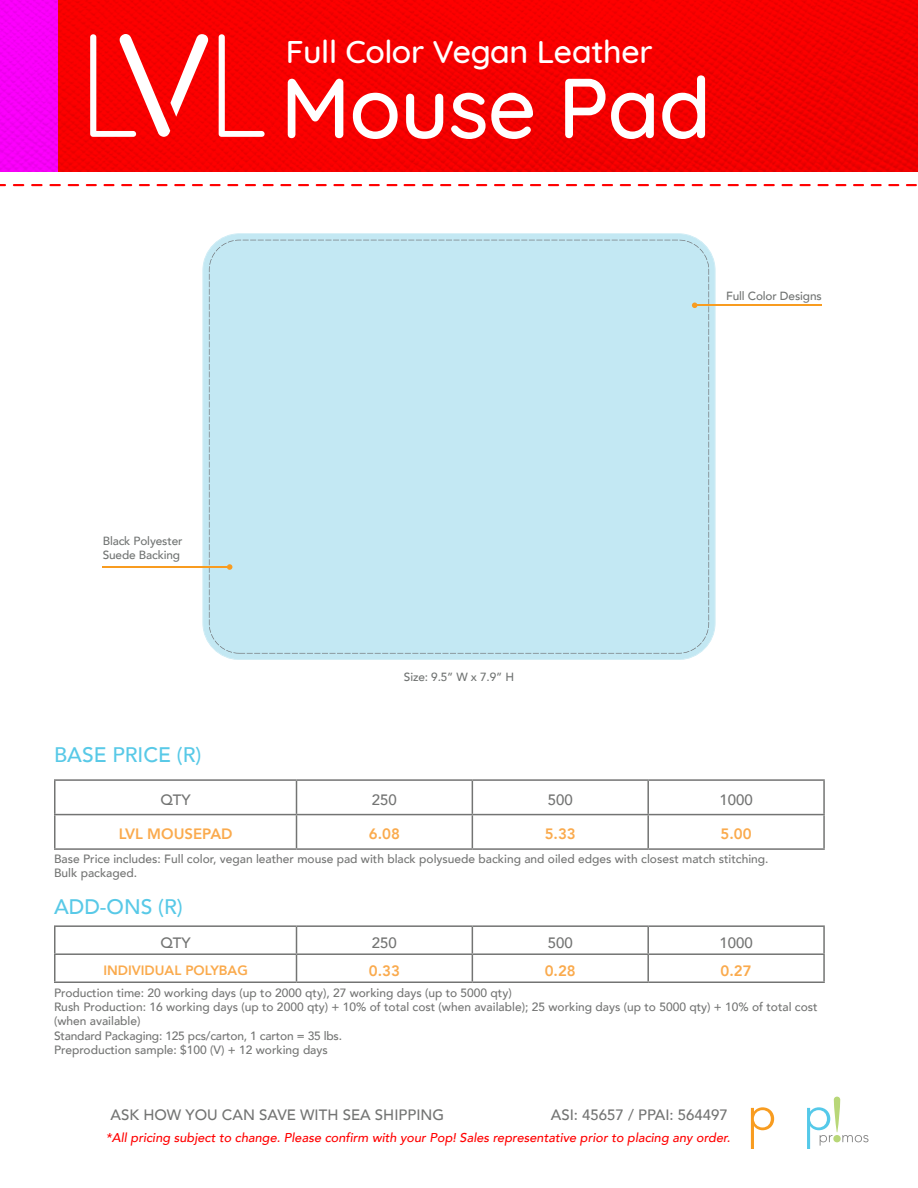
<style>
.page{position:relative;width:918px;height:1188px;background:#fff}
.page>*{position:absolute;margin:0;border:0;box-sizing:border-box;transform-origin:0 0}
.t1{font:500 84.75px "Quicksand";letter-spacing:-.01em;color:#fff}
.t2{font:500 31.95px "Quicksand";letter-spacing:-.01em;color:#fff}
.t3{font:500 21px "Avenir";color:#58c9e7}
.t4{font:500 15px "Avenir";color:#737473}
.t5{font:800 15px "Avenir";color:#faaa4d}
.t6{font:800 13.5px "Avenir";color:#faaa4d}
.t7{font:italic 500 12.75px "Avenir";color:#f00}
.t8{font:500 12px/14.4px "Avenir";color:#737473}
.t9{font:500 11.85px/14.2px "Avenir";letter-spacing:-.01em;color:#707372}
</style>
<div class="page">
<div style="left:203px;top:234px;width:512px;height:425px;background:#c3e8f3;border-radius:36px"></div>
<svg style="left:209px;top:240px;width:500px;height:414px"></svg>
<img style="left:0;top:0;width:918px;height:171px">
<svg style="left:157px;top:184px;width:11px;height:2px"></svg>
<svg style="left:227px;top:184px;width:11px;height:2px"></svg>
<svg style="left:210px;top:184px;width:11px;height:2px"></svg>
<svg style="left:192px;top:184px;width:11px;height:2px"></svg>
<svg style="left:174px;top:184px;width:11px;height:2px"></svg>
<svg style="left:86px;top:184px;width:11px;height:2px"></svg>
<svg style="left:104px;top:184px;width:11px;height:2px"></svg>
<svg style="left:121px;top:184px;width:11px;height:2px"></svg>
<svg style="left:139px;top:184px;width:11px;height:2px"></svg>
<svg style="left:351px;top:184px;width:11px;height:2px"></svg>
<svg style="left:333px;top:184px;width:11px;height:2px"></svg>
<svg style="left:369px;top:184px;width:11px;height:2px"></svg>
<svg style="left:386px;top:184px;width:11px;height:2px"></svg>
<svg style="left:316px;top:184px;width:11px;height:2px"></svg>
<svg style="left:263px;top:184px;width:11px;height:2px"></svg>
<svg style="left:298px;top:184px;width:11px;height:2px"></svg>
<svg style="left:245px;top:184px;width:11px;height:2px"></svg>
<svg style="left:280px;top:184px;width:11px;height:2px"></svg>
<svg style="left:68px;top:184px;width:11px;height:2px"></svg>
<svg style="left:13px;top:184px;width:11px;height:2px"></svg>
<svg style="left:31px;top:184px;width:12px;height:2px"></svg>
<svg style="left:49px;top:184px;width:12px;height:2px"></svg>
<svg style="left:0;top:184px;width:6px;height:2px"></svg>
<svg style="left:512px;top:184px;width:11px;height:2px"></svg>
<svg style="left:530px;top:184px;width:11px;height:2px"></svg>
<svg style="left:494px;top:184px;width:11px;height:2px"></svg>
<svg style="left:548px;top:184px;width:11px;height:2px"></svg>
<svg style="left:584px;top:184px;width:11px;height:2px"></svg>
<svg style="left:566px;top:184px;width:11px;height:2px"></svg>
<svg style="left:602px;top:184px;width:11px;height:2px"></svg>
<svg style="left:422px;top:184px;width:11px;height:2px"></svg>
<svg style="left:404px;top:184px;width:11px;height:2px"></svg>
<svg style="left:476px;top:184px;width:11px;height:2px"></svg>
<svg style="left:440px;top:184px;width:11px;height:2px"></svg>
<svg style="left:458px;top:184px;width:11px;height:2px"></svg>
<svg style="left:782px;top:184px;width:11px;height:2px"></svg>
<svg style="left:764px;top:184px;width:11px;height:2px"></svg>
<svg style="left:728px;top:184px;width:11px;height:2px"></svg>
<svg style="left:799px;top:184px;width:12px;height:2px"></svg>
<svg style="left:746px;top:184px;width:11px;height:2px"></svg>
<svg style="left:620px;top:184px;width:11px;height:2px"></svg>
<svg style="left:817px;top:184px;width:12px;height:2px"></svg>
<svg style="left:710px;top:184px;width:11px;height:2px"></svg>
<svg style="left:656px;top:184px;width:11px;height:2px"></svg>
<svg style="left:638px;top:184px;width:11px;height:2px"></svg>
<svg style="left:692px;top:184px;width:11px;height:2px"></svg>
<svg style="left:674px;top:184px;width:11px;height:2px"></svg>
<svg style="left:871px;top:184px;width:11px;height:2px"></svg>
<svg style="left:888px;top:184px;width:11px;height:2px"></svg>
<svg style="left:853px;top:184px;width:11px;height:2px"></svg>
<svg style="left:906px;top:184px;width:11px;height:2px"></svg>
<svg style="left:835px;top:184px;width:11px;height:2px"></svg>
<svg style="left:219px;top:34px;width:46px;height:103px;background:#f82c2c"></svg>
<svg style="left:90px;top:34px;width:118px;height:103px"></svg>
<hr style="left:695px;top:305px;width:127px;height:1px;background:#f89c20">
<svg style="left:692px;top:303px;width:5px;height:5px"></svg>
<hr style="left:103px;top:566px;width:127px;height:2px;background:#f89c20">
<svg style="left:227px;top:564px;width:5px;height:6px"></svg>
<hr style="left:472px;top:781px;width:1px;height:33px;background:#737473">
<hr style="left:647px;top:781px;width:2px;height:33px;background:#737473">
<hr style="left:823px;top:781px;width:2px;height:33px;background:#737473">
<hr style="left:297px;top:814px;width:175px;height:1px;background:#737473">
<hr style="left:472px;top:814px;width:176px;height:1px;background:#737473">
<hr style="left:472px;top:815px;width:1px;height:33px;background:#737473">
<hr style="left:648px;top:814px;width:177px;height:1px;background:#737473">
<hr style="left:647px;top:815px;width:2px;height:33px;background:#737473">
<hr style="left:823px;top:815px;width:2px;height:33px;background:#737473">
<hr style="left:54px;top:848px;width:243px;height:2px;background:#737473">
<hr style="left:297px;top:848px;width:175px;height:2px;background:#737473">
<hr style="left:472px;top:848px;width:176px;height:2px;background:#737473">
<hr style="left:648px;top:848px;width:177px;height:2px;background:#737473">
<hr style="left:297px;top:779px;width:175px;height:2px;background:#737473">
<hr style="left:472px;top:779px;width:176px;height:2px;background:#737473">
<hr style="left:648px;top:779px;width:177px;height:2px;background:#737473">
<hr style="left:54px;top:814px;width:243px;height:1px;background:#737473">
<hr style="left:54px;top:779px;width:243px;height:2px;background:#737473">
<hr style="left:54px;top:781px;width:2px;height:33px;background:#737473">
<hr style="left:296px;top:781px;width:1px;height:33px;background:#737473">
<hr style="left:54px;top:815px;width:2px;height:33px;background:#737473">
<hr style="left:296px;top:815px;width:1px;height:33px;background:#737473">
<svg style="left:751px;top:1107px;width:24px;height:42px"></svg>
<div style="left:833px;top:1135px;width:8px;height:7px;background:#b8d778;border-radius:50%"></div>
<svg style="left:834px;top:1097px;width:6px;height:36px"></svg>
<svg style="left:807px;top:1107px;width:26px;height:42px"></svg>
<svg style="left:842px;top:1135px;width:26px;height:7px"></svg>
<hr style="left:647px;top:927px;width:2px;height:26px;background:#737473">
<hr style="left:823px;top:927px;width:2px;height:26px;background:#737473">
<hr style="left:297px;top:953px;width:175px;height:2px;background:#737473">
<hr style="left:472px;top:953px;width:176px;height:2px;background:#737473">
<svg style="left:472px;top:927px;width:1px;height:54px"></svg>
<hr style="left:648px;top:953px;width:177px;height:2px;background:#737473">
<hr style="left:647px;top:955px;width:2px;height:26px;background:#737473">
<hr style="left:823px;top:955px;width:2px;height:26px;background:#737473">
<hr style="left:54px;top:981px;width:243px;height:2px;background:#737473">
<hr style="left:297px;top:981px;width:175px;height:2px;background:#737473">
<hr style="left:472px;top:981px;width:176px;height:2px;background:#737473">
<hr style="left:648px;top:981px;width:177px;height:2px;background:#737473">
<hr style="left:297px;top:925px;width:175px;height:2px;background:#737473">
<hr style="left:472px;top:925px;width:176px;height:2px;background:#737473">
<hr style="left:648px;top:925px;width:177px;height:2px;background:#737473">
<hr style="left:54px;top:953px;width:243px;height:2px;background:#737473">
<hr style="left:54px;top:925px;width:243px;height:2px;background:#737473">
<hr style="left:54px;top:927px;width:2px;height:26px;background:#737473">
<hr style="left:54px;top:955px;width:2px;height:26px;background:#737473">
<svg style="left:296px;top:927px;width:1px;height:54px"></svg>
<h2 class="t2" style="left:286px;top:40px;width:368px">Full Color Vegan Leather</h2>
<h1 class="t1" style="left:281px;top:75px;width:432px">Mouse Pad</h1>
<p class="t9" style="left:726px;top:289px;width:97px">Full Color Designs</p>
<p class="t9" style="left:103px;top:535px;width:81px">Black Polyester<br>Suede Backing</p>
<h3 class="t3" style="left:54px;top:745px;width:149px">BASE PRICE (R)</h3>
<p class="t9" style="left:404px;top:671px;width:112px">Size: 9.5” W x 7.9” H</p>
<p class="t4" style="left:160px;top:793px;width:32px">QTY</p>
<p class="t4" style="left:372px;top:793px;width:27px">250</p>
<p class="t4" style="left:548px;top:793px;width:27px">500</p>
<p class="t4" style="left:719px;top:793px;width:35px">1000</p>
<p class="t5" style="left:119px;top:825px;width:115px">LVL MOUSEPAD</p>
<p class="t5" style="left:369px;top:825px;width:33px">6.08</p>
<p class="t5" style="left:545px;top:825px;width:33px">5.33</p>
<p class="t5" style="left:721px;top:825px;width:33px">5.00</p>
<p class="t8" style="left:54px;top:853px;width:716px">Base Price includes: Full color, vegan leather mouse pad with black polysuede backing and oiled edges with closest match stitching.<br>Bulk packaged.</p>
<h3 class="t3" style="left:54px;top:897px;width:130px">ADD-ONS (R)</h3>
<p class="t4" style="left:160px;top:936px;width:32px">QTY</p>
<p class="t4" style="left:372px;top:936px;width:27px">250</p>
<p class="t4" style="left:548px;top:936px;width:27px">500</p>
<p class="t4" style="left:719px;top:936px;width:35px">1000</p>
<p class="t6" style="left:103px;top:962px;width:146px">INDIVIDUAL POLYBAG</p>
<p class="t5" style="left:369px;top:962px;width:33px">0.33</p>
<p class="t5" style="left:545px;top:962px;width:33px">0.28</p>
<p class="t5" style="left:721px;top:962px;width:33px">0.27</p>
<p class="t8" style="left:54px;top:986px;width:765px">Production time: 20 working days (up to 2000 qty), 27 working days (up to 5000 qty)<br>Rush Production: 16 working days (up to 2000 qty) + 10% of total cost (when available); 25 working days (up to 5000 qty) + 10% of total cost (when available)<br>Standard Packaging: 125 pcs/carton, 1 carton = 35 lbs.<br>Preproduction sample: $100 (V) + 12 working days</p>
<p class="t4" style="left:111px;top:1108px;width:335px">ASK HOW YOU CAN SAVE WITH SEA SHIPPING</p>
<p class="t4" style="left:551px;top:1108px;width:179px">ASI: 45657 / PPAI: 564497</p>
<p class="t7" style="left:106px;top:1132px;width:626px">*All pricing subject to change. Please confirm with your Pop! Sales representative prior to placing any order.</p>
</div>
